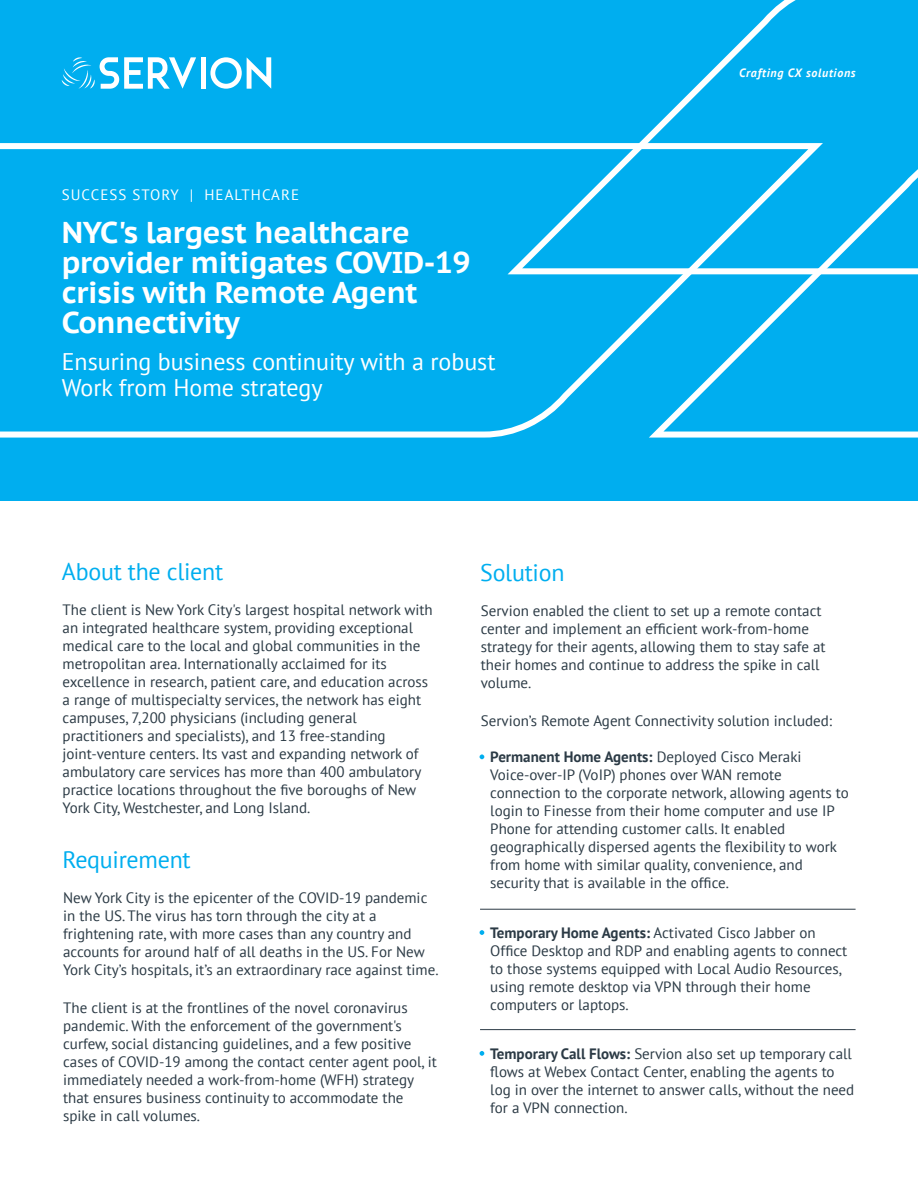
<style>
.page{position:relative;width:918px;height:1188px;background:#fff}
.page>*{position:absolute;margin:0;border:0;box-sizing:border-box;transform-origin:0 0}
.t1{font:700 30px/30px "PT Sans Caption";letter-spacing:-.01em;color:#fff}
.t2{font:24px/25.5px "PT Sans";color:#fff}
.t3{font:24px "PT Sans";letter-spacing:-.01em;color:#00aeef}
.t4{font:15px/18px "PT Sans";color:#2b3a45}
.t5{font:15px "PT Sans";letter-spacing:.07em;color:#fff}
.t6{font:italic 700 12px "PT Sans";letter-spacing:.06em;color:#fff}
.s1{font-weight:700}
</style>
<div class="page">
<div style="left:0;top:0;width:918px;height:500px;background:#00aeef"></div>
<svg style="left:210px;top:57px;width:61px;height:32px"></svg>
<div style="left:201px;top:57px;width:5px;height:32px;background:#fff"></div>
<svg style="left:62px;top:57px;width:134px;height:32px"></svg>
<hr style="left:480px;top:909px;width:376px;height:1px;background:#2b3a45">
<hr style="left:480px;top:1029px;width:376px;height:1px;background:#2b3a45">
<svg style="left:639px;top:0;width:157px;height:143px"></svg>
<svg style="left:823px;top:169px;width:95px;height:269px"></svg>
<svg style="left:0;top:143px;width:823px;height:295px"></svg>
<svg style="left:480px;top:1051px;width:4px;height:5px"></svg>
<svg style="left:480px;top:930px;width:4px;height:5px"></svg>
<svg style="left:480px;top:754px;width:4px;height:5px"></svg>
<p class="t5" style="left:62px;top:185px;width:239px">SUCCESS STORY | HEALTHCARE</p>
<h1 class="t1" style="left:62px;top:217px;width:410px">NYC's largest healthcare provider mitigates COVID-19 crisis with Remote Agent<br>Connectivity</h1>
<h2 class="t2" style="left:62px;top:349px;width:435px">Ensuring business continuity with a robust<br>Work from Home strategy</h2>
<h2 class="t3" style="left:62px;top:556px;width:163px">About the client</h2>
<h2 class="t3" style="left:480px;top:557px;width:86px">Solution</h2>
<p class="t6" style="left:739px;top:65px;width:118px">Crafting CX solutions</p>
<p class="t4" style="left:63px;top:601px;width:372px">The client is New York City's largest hospital network with an integrated healthcare system, providing exceptional medical care to the local and global communities in the metropolitan area. Internationally acclaimed for its excellence in research, patient care, and education across a range of multispecialty services, the network has eight campuses, 7,200 physicians (including general practitioners and specialists), and 13 free-standing joint-venture centers. Its vast and expanding network of ambulatory care services has more than 400 ambulatory practice locations throughout the five boroughs of New York City, Westchester, and Long Island.</p>
<h2 class="t3" style="left:63px;top:844px;width:130px">Requirement</h2>
<p class="t4" style="left:63px;top:889px;width:377px">New York City is the epicenter of the COVID-19 pandemic in the US. The virus has torn through the city at a frightening rate, with more cases than any country and accounts for around half of all deaths in the US. For New York City’s hospitals, it’s an extraordinary race against time.</p>
<p class="t4" style="left:63px;top:998px;width:375px">The client is at the frontlines of the novel coronavirus pandemic. With the enforcement of the government's curfew, social distancing guidelines, and a few positive cases of COVID-19 among the contact center agent pool, it immediately needed a work-from-home (WFH) strategy that ensures business continuity to accommodate the spike in call volumes.</p>
<p class="t4" style="left:481px;top:601px;width:346px">Servion enabled the client to set up a remote contact center and implement an efficient work-from-home strategy for their agents, allowing them to stay safe at their homes and continue to address the spike in call volume.</p>
<p class="t4" style="left:481px;top:711px;width:353px">Servion’s Remote Agent Connectivity solution included:</p>
<p class="t4" style="left:490px;top:748px;width:360px"><span class="s1">Permanent Home Agents:</span> Deployed Cisco Meraki Voice-over-IP (VoIP) phones over WAN remote connection to the corporate network, allowing agents to login to Finesse from their home computer and use IP Phone for attending customer calls. It enabled geographically dispersed agents the flexibility to work from home with similar quality, convenience, and security that is available in the office.</p>
<p class="t4" style="left:490px;top:923px;width:359px"><span class="s1">Temporary Home Agents:</span> Activated Cisco Jabber on Office Desktop and RDP and enabling agents to connect to those systems equipped with Local Audio Resources, using remote desktop via VPN through their home computers or laptops.</p>
<p class="t4" style="left:490px;top:1045px;width:365px"><span class="s1">Temporary Call Flows:</span> Servion also set up temporary call flows at Webex Contact Center, enabling the agents to log in over the internet to answer calls, without the need for a VPN connection.</p>
</div>
